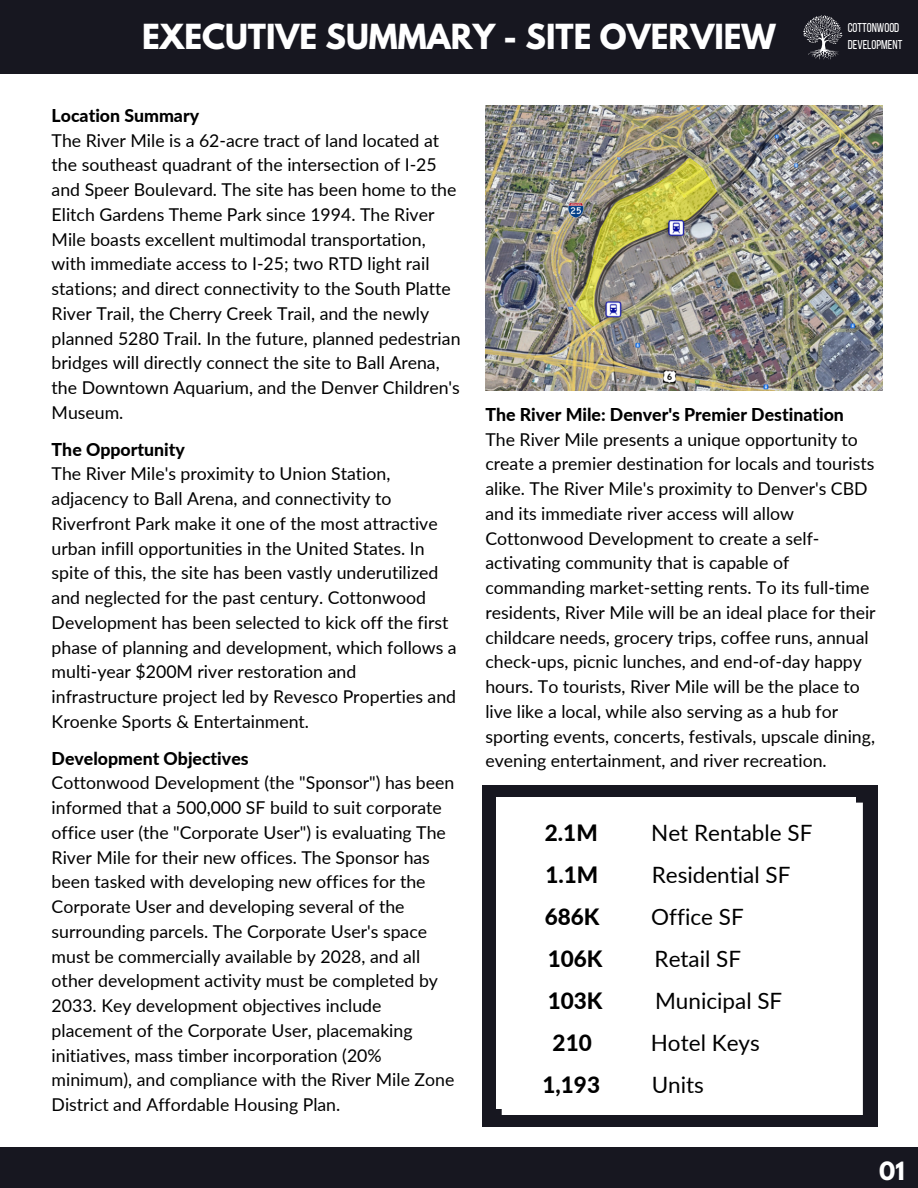
<style>
.page{position:relative;width:918px;height:1188px;background:#fff}
.page>*{position:absolute;margin:0;border:0;box-sizing:border-box;transform-origin:0 0}
.t1{font:700 30.6px "League Spartan";color:#fff}
.t2{font:22.5px/41.8px "Lato";color:#000}
.t3{font:800 22.5px "Lato";color:#000}
.t4{font:700 22.35px "League Spartan";color:#fff}
.t5{font:17.7px/24.8px "Lato";color:#000}
.t6{font:800 17.7px "Lato";color:#000}
.t7{font:12.75px/17.7px "Bebas Neue";color:#fff}
</style>
<div class="page">
<div style="left:482px;top:786px;width:396px;height:341px;background:#171720"></div>
<div style="left:502px;top:803px;width:361px;height:312px;background:#fff"></div>
<div style="left:497px;top:797px;width:359px;height:311px;background:#fff"></div>
<img style="left:485px;top:106px;width:398px;height:284px">
<div style="left:0;top:1147px;width:918px;height:41px;background:#171720"></div>
<div style="left:0;top:0;width:918px;height:73px;background:#171720"></div>
<svg style="left:803px;top:15px;width:39px;height:45px"></svg>
<h1 class="t1" style="left:142px;top:22px;width:635px">EXECUTIVE SUMMARY - SITE OVERVIEW</h1>
<p class="t7" style="left:848px;top:20px;width:56px">COTTONWOOD<br>DEVELOPMENT</p>
<p class="t6" style="left:52px;top:104px;width:149px">Location Summary</p>
<p class="t5" style="left:52px;top:127px;width:410px">The River Mile is a 62-acre tract of land located at the southeast quadrant of the intersection of I-25 and Speer Boulevard. The site has been home to the Elitch Gardens Theme Park since 1994. The River Mile boasts excellent multimodal transportation, with immediate access to I-25; two RTD light rail stations; and direct connectivity to the South Platte River Trail, the Cherry Creek Trail, and the newly planned 5280 Trail. In the future, planned pedestrian bridges will directly connect the site to Ball Arena, the Downtown Aquarium, and the Denver Children's Museum.</p>
<p class="t6" style="left:52px;top:438px;width:135px">The Opportunity</p>
<p class="t5" style="left:52px;top:461px;width:407px">The River Mile's proximity to Union Station, adjacency to Ball Arena, and connectivity to Riverfront Park make it one of the most attractive urban infill opportunities in the United States. In spite of this, the site has been vastly underutilized and neglected for the past century. Cottonwood Development has been selected to kick off the first phase of planning and development, which follows a multi-year $200M river restoration and infrastructure project led by Revesco Properties and Kroenke Sports &amp; Entertainment.</p>
<p class="t6" style="left:52px;top:747px;width:199px">Development Objectives</p>
<p class="t5" style="left:52px;top:770px;width:404px">Cottonwood Development (the "Sponsor") has been informed that a 500,000 SF build to suit corporate office user (the "Corporate User") is evaluating The River Mile for their new offices. The Sponsor has been tasked with developing new offices for the Corporate User and developing several of the surrounding parcels. The Corporate User's space must be commercially available by 2028, and all other development activity must be completed by 2033. Key development objectives include placement of the Corporate User, placemaking initiatives, mass timber incorporation (20% minimum), and compliance with the River Mile Zone District and Affordable Housing Plan.</p>
<p class="t6" style="left:485px;top:403px;width:360px">The River Mile: Denver's Premier Destination</p>
<p class="t5" style="left:485px;top:426px;width:392px">The River Mile presents a unique opportunity to create a premier destination for locals and tourists alike. The River Mile's proximity to Denver's CBD and its immediate river access will allow Cottonwood Development to create a self&shy;activating community that is capable of commanding market-setting rents. To its full-time residents, River Mile will be an ideal place for their childcare needs, grocery trips, coffee runs, annual check-ups, picnic lunches, and end-of-day happy hours. To tourists, River Mile will be the place to live like a local, while also serving as a hub for sporting events, concerts, festivals, upscale dining, evening entertainment, and river recreation.</p>
<p class="t3" style="left:545px;top:819px;width:54px">2.1M</p>
<p class="t2" style="left:651px;top:812px;width:163px">Net Rentable SF</p>
<p class="t3" style="left:545px;top:861px;width:54px">1.1M</p>
<p class="t2" style="left:652px;top:854px;width:140px">Residential SF</p>
<p class="t3" style="left:545px;top:903px;width:56px">686K</p>
<p class="t2" style="left:651px;top:895px;width:94px">Office SF</p>
<p class="t3" style="left:548px;top:945px;width:56px">106K</p>
<p class="t2" style="left:655px;top:937px;width:88px">Retail SF</p>
<p class="t3" style="left:548px;top:987px;width:56px">103K</p>
<p class="t2" style="left:655px;top:979px;width:129px">Municipal SF</p>
<p class="t3" style="left:553px;top:1028px;width:41px">210</p>
<p class="t2" style="left:651px;top:1021px;width:111px">Hotel Keys<br>Units</p>
<p class="t3" style="left:543px;top:1070px;width:59px">1,193</p>
<p class="t4" style="left:879px;top:1160px;width:27px">01</p>
</div>
